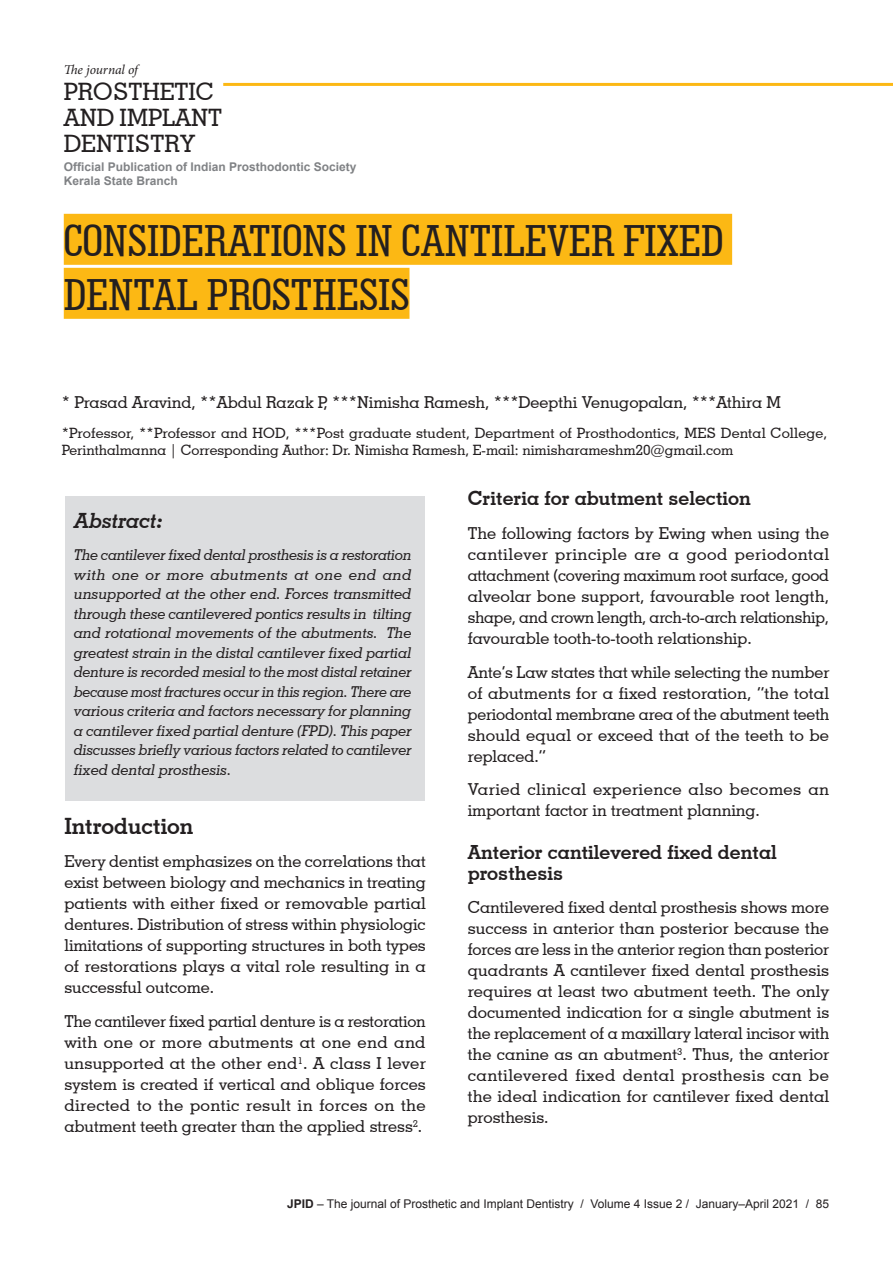
<style>
.page{position:relative;width:893px;height:1263px;background:#fff}
.page>*{position:absolute;margin:0;border:0;box-sizing:border-box;transform-origin:0 0}
._001_MainTitle{font:500 condensed 45px/54px "Geometric Slab 703 BT";color:#231f20}
.t1{font:500 24px/26.2px "Geometric Slab 703 BT";color:#231f20}
._003_SubHeading{font:700 22.5px "Geometric Slab 703 BT";color:#231f20}
._005_AbstractHeading{font:italic 700 21px "Geometric Slab 703 BT";color:#231f20}
._004_SubHeading2{font:700 19.5px/21px "Geometric Slab 703 BT";color:#231f20}
._002_Body_copy{font:500 16.5px/21px "Geometric Slab 703 BT";color:#231f20;text-align:justify}
._006_AbstractBody{font:italic 500 15px/19.5px "Geometric Slab 703 BT";letter-spacing:-.01em;color:#231f20;text-align:justify}
._002_Body_copy-2{font:500 14.25px/17.1px "Geometric Slab 703 BT";color:#231f20}
.t2{font:italic 13.5px "Minion Pro";letter-spacing:-.01em;color:#231f20}
.t3{font:12px "Arial";color:#231f20}
.t4{font:700 12px/14.4px "Arial";color:#808285}
.s1{font-weight:700}
</style>
<div class="page">
<hr style="left:223px;top:83px;width:670px;height:3px;background:#fcb814">
<div style="left:64px;top:214px;width:668px;height:51px;background:#fcb814"></div>
<div style="left:64px;top:268px;width:345px;height:51px;background:#fcb814"></div>
<div style="left:65px;top:496px;width:359px;height:305px;background:#dcdddf"></div>
<p class="t2" style="left:64px;top:60px;width:76px">The journal of</p>
<p class="t1" style="left:64px;top:78px;width:160px">PROSTHETIC<br>AND IMPLANT<br>DENTISTRY</p>
<p class="t4" style="left:64px;top:160px;width:294px">Official Publication of Indian Prosthodontic Society<br>Kerala State Branch</p>
<p class="_001_MainTitle" style="left:64px;top:213px;width:661px">CONSIDERATIONS IN CANTILEVER FIXED<br>DENTAL PROSTHESIS</p>
<p class="_002_Body_copy" style="left:62px;top:392px;width:721px">* Prasad Aravind, **Abdul Razak P, ***Nimisha Ramesh, ***Deepthi Venugopalan, ***Athira M</p>
<p class="_002_Body_copy-2" style="left:62px;top:424px;width:767px">*Professor, **Professor and HOD, ***Post graduate student, Department of Prosthodontics, MES Dental College,<br>Perinthalmanna | Corresponding Author: Dr. Nimisha Ramesh, E-mail: nimisharameshm20@gmail.com</p>
<p class="_004_SubHeading2" style="left:468px;top:487px;width:285px">Criteria for abutment selection</p>
<p class="_002_Body_copy" style="left:468px;top:522px;width:363px">The following factors by Ewing when using the cantilever principle are a good periodontal attachment (covering maximum root surface, good alveolar bone support, favourable root length, shape, and crown length, arch-to-arch relationship, favourable tooth-to-tooth relationship.</p>
<p class="_002_Body_copy" style="left:468px;top:661px;width:363px">Ante’s Law states that while selecting the number of abutments for a fixed restoration, “the total periodontal membrane area of the abutment teeth should equal or exceed that of the teeth to be replaced.”</p>
<p class="_002_Body_copy" style="left:468px;top:779px;width:363px">Varied clinical experience also becomes an important factor in treatment planning.</p>
<p class="_004_SubHeading2" style="left:468px;top:841px;width:310px">Anterior cantilevered fixed dental prosthesis</p>
<p class="_002_Body_copy" style="left:468px;top:897px;width:363px">Cantilevered fixed dental prosthesis shows more success in anterior than posterior because the forces are less in the anterior region than posterior quadrants A cantilever fixed dental prosthesis requires at least two abutment teeth. The only documented indication for a single abutment is the replacement of a maxillary lateral incisor with the canine as an abutment<sup>3</sup>. Thus, the anterior cantilevered fixed dental prosthesis can be the ideal indication for cantilever fixed dental prosthesis.</p>
<p class="_005_AbstractHeading" style="left:74px;top:507px;width:90px">Abstract:</p>
<p class="_006_AbstractBody" style="left:74px;top:545px;width:339px">The cantilever fixed dental prosthesis is a restoration with one or more abutments at one end and unsupported at the other end. Forces transmitted through these cantilevered pontics results in tilting and rotational movements of the abutments. The greatest strain in the distal cantilever fixed partial denture is recorded mesial to the most distal retainer because most fractures occur in this region. There are various criteria and factors necessary for planning a cantilever fixed partial denture (FPD). This paper discusses briefly various factors related to cantilever fixed dental prosthesis.</p>
<p class="_003_SubHeading" style="left:64px;top:812px;width:131px">Introduction</p>
<p class="_002_Body_copy" style="left:64px;top:851px;width:363px">Every dentist emphasizes on the correlations that exist between biology and mechanics in treating patients with either fixed or removable partial dentures. Distribution of stress within physiologic limitations of supporting structures in both types of restorations plays a vital role resulting in a successful outcome.</p>
<p class="_002_Body_copy" style="left:64px;top:1010px;width:363px">The cantilever fixed partial denture is a restoration with one or more abutments at one end and unsupported at the other end<sup>1</sup>. A class I lever system is created if vertical and oblique forces directed to the pontic result in forces on the abutment teeth greater than the applied stress<sup>2</sup>.</p>
<p class="t3" style="left:287px;top:1196px;width:544px"><span class="s1">JPID</span> – The journal of Prosthetic and Implant Dentistry / Volume 4 Issue 2 / January–April 2021 / 85</p>
</div>
